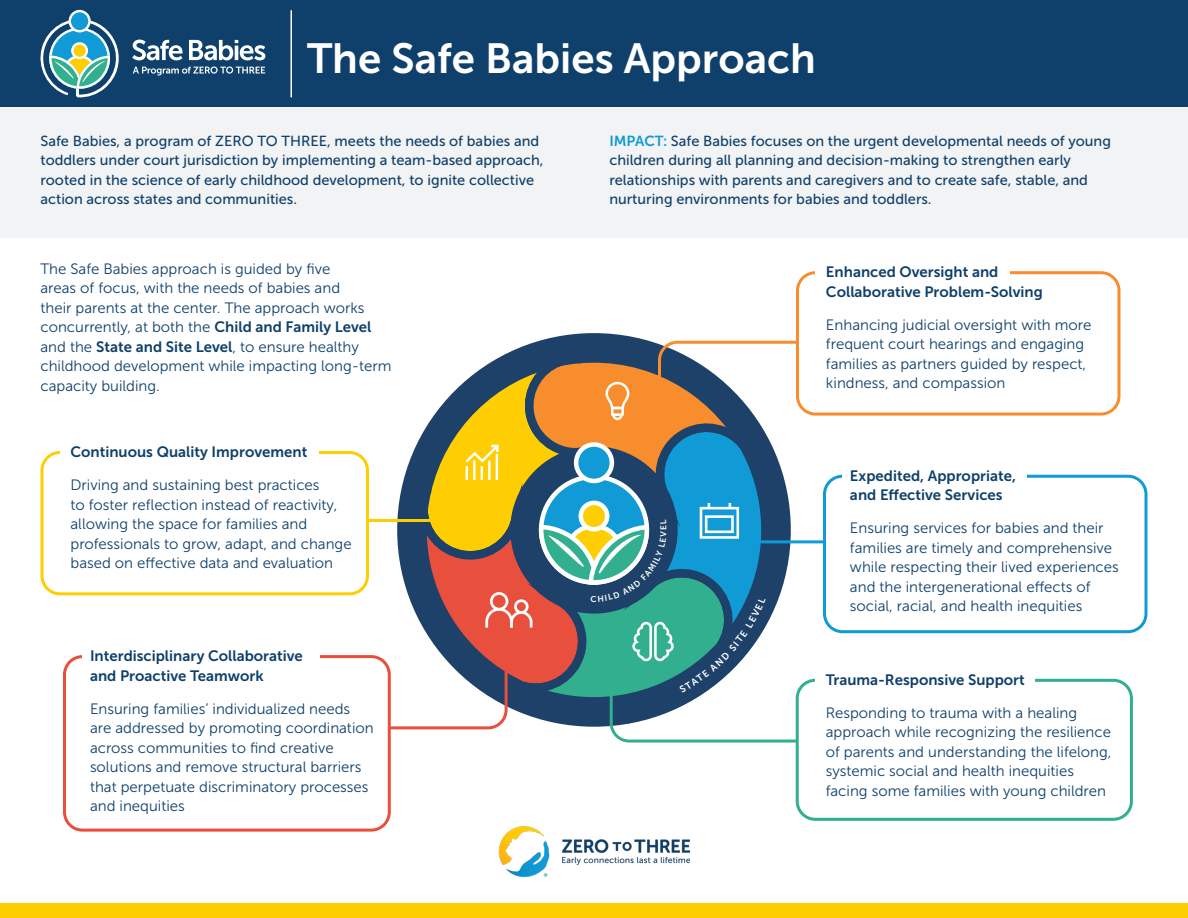
<style>
.page{position:relative;width:1188px;height:918px;background:#fff}
.page>*{position:absolute;margin:0;border:0;box-sizing:border-box;transform-origin:0 0}
.t1{font:47.4px "Museo Sans 700";color:#fff}
.t2{font:42px "Museo Sans 700";color:#fff}
.Body_Copy{font:15px/19.5px "Museo Sans 300";color:#0f406b}
.Body_Copy-2{font:15px/19.5px "Museo Sans 700";color:#0f406b}
.Body_Copy-3{font:14.55px/19.5px "Museo Sans 500";color:#0f406b}
.t3{font:8.4px "Museo Sans 700";color:#fff}
.s1{font-family:"Museo Sans 700";color:#109ad6}
.s2{font-family:"Museo Sans 700"}
</style>
<div class="page">
<svg style="left:546px;top:333px;width:96px;height:6px"></svg>
<div style="left:0;top:0;width:1188px;height:107px;background:#0f406b"></div>
<hr style="left:291px;top:10px;width:1px;height:87px;background:#fff">
<div style="left:0;top:107px;width:1188px;height:131px;background:#f2f3f4"></div>
<svg style="left:40px;top:10px;width:225px;height:88px"></svg>
<div style="left:40px;top:451px;width:329px;height:144px;border:3px solid #ffce02;border-radius:18px"></div>
<div style="left:60px;top:442px;width:259px;height:30px;background:#fff"></div>
<div style="left:63px;top:655px;width:328px;height:177px;border:3px solid #e84f3d;border-radius:18px"></div>
<div style="left:82px;top:647px;width:238px;height:29px;background:#fff"></div>
<div style="left:796px;top:271px;width:324px;height:145px;border:3px solid #f78d2c;border-radius:18px"></div>
<div style="left:815px;top:263px;width:195px;height:29px;background:#fff"></div>
<div style="left:823px;top:475px;width:324px;height:158px;border:3px solid #109ad6;border-radius:18px"></div>
<div style="left:842px;top:466px;width:184px;height:30px;background:#fff"></div>
<div style="left:796px;top:679px;width:337px;height:142px;border:3px solid #32af8e;border-radius:18px"></div>
<div style="left:815px;top:670px;width:220px;height:30px;background:#fff"></div>
<img style="left:498px;top:826px;width:192px;height:51px">
<div style="left:0;top:903px;width:1188px;height:15px;background:#ffce02"></div>
<svg style="left:364px;top:339px;width:467px;height:405px"></svg>
<p class="t2" style="left:307px;top:35px;width:510px">The Safe Babies Approach</p>
<p class="t1" style="left:129px;top:42px;width:891px">The Safe Babies Court Team™ Approach</p>
<p class="Body_Copy-3" style="left:40px;top:131px;width:505px">Safe Babies, a program of ZERO TO THREE, meets the needs of babies and toddlers under court jurisdiction by implementing a team-based approach, rooted in the science of early childhood development, to ignite collective action across states and communities.</p>
<p class="Body_Copy-3" style="left:609px;top:131px;width:503px"><span class="s1">IMPACT:</span> Safe Babies focuses on the urgent developmental needs of young children during all planning and decision-making to strengthen early relationships with parents and caregivers and to create safe, stable, and nurturing environments for babies and toddlers.</p>
<p class="Body_Copy" style="left:40px;top:259px;width:353px">The Safe Babies approach is guided by five<br>areas of focus, with the needs of babies and<br>their parents at the center. The approach works concurrently, at both the <span class="s2">Child and Family Level </span>and the <span class="s2">State and Site Level</span>, to ensure healthy childhood development while impacting long-term capacity building.</p>
<p class="Body_Copy-2" style="left:70px;top:442px;width:238px">Continuous Quality Improvement</p>
<p class="Body_Copy" style="left:70px;top:475px;width:283px">Driving and sustaining best practices<br>to foster reflection instead of reactivity, allowing the space for families and professionals to grow, adapt, and change based on effective data and evaluation</p>
<p class="Body_Copy-2" style="left:90px;top:646px;width:214px">Interdisciplinary Collaborative and Proactive Teamwork</p>
<p class="Body_Copy" style="left:90px;top:699px;width:285px">Ensuring families’ individualized needs are addressed by promoting coordination across communities to find creative solutions and remove structural barriers that perpetuate discriminatory processes and inequities</p>
<p class="t3" style="left:590px;top:594px;width:8px">C</p>
<p class="Body_Copy-2" style="left:826px;top:262px;width:218px">Enhanced Oversight and<br>Collaborative Problem-Solving</p>
<p class="Body_Copy" style="left:826px;top:315px;width:267px">Enhancing judicial oversight with more frequent court hearings and engaging families as partners guided by respect, kindness, and compassion</p>
<p class="Body_Copy-2" style="left:850px;top:466px;width:168px">Expedited, Appropriate, and Effective Services</p>
<p class="Body_Copy" style="left:850px;top:518px;width:270px">Ensuring services for babies and their families are timely and comprehensive while respecting their lived experiences and the intergenerational effects of social, racial, and health inequities</p>
<p class="Body_Copy-2" style="left:826px;top:670px;width:201px">Trauma-Responsive Support</p>
<p class="Body_Copy" style="left:826px;top:703px;width:287px">Responding to trauma with a healing approach while recognizing the resilience of parents and understanding the lifelong, systemic social and health inequities facing some families with young children</p>
</div>
